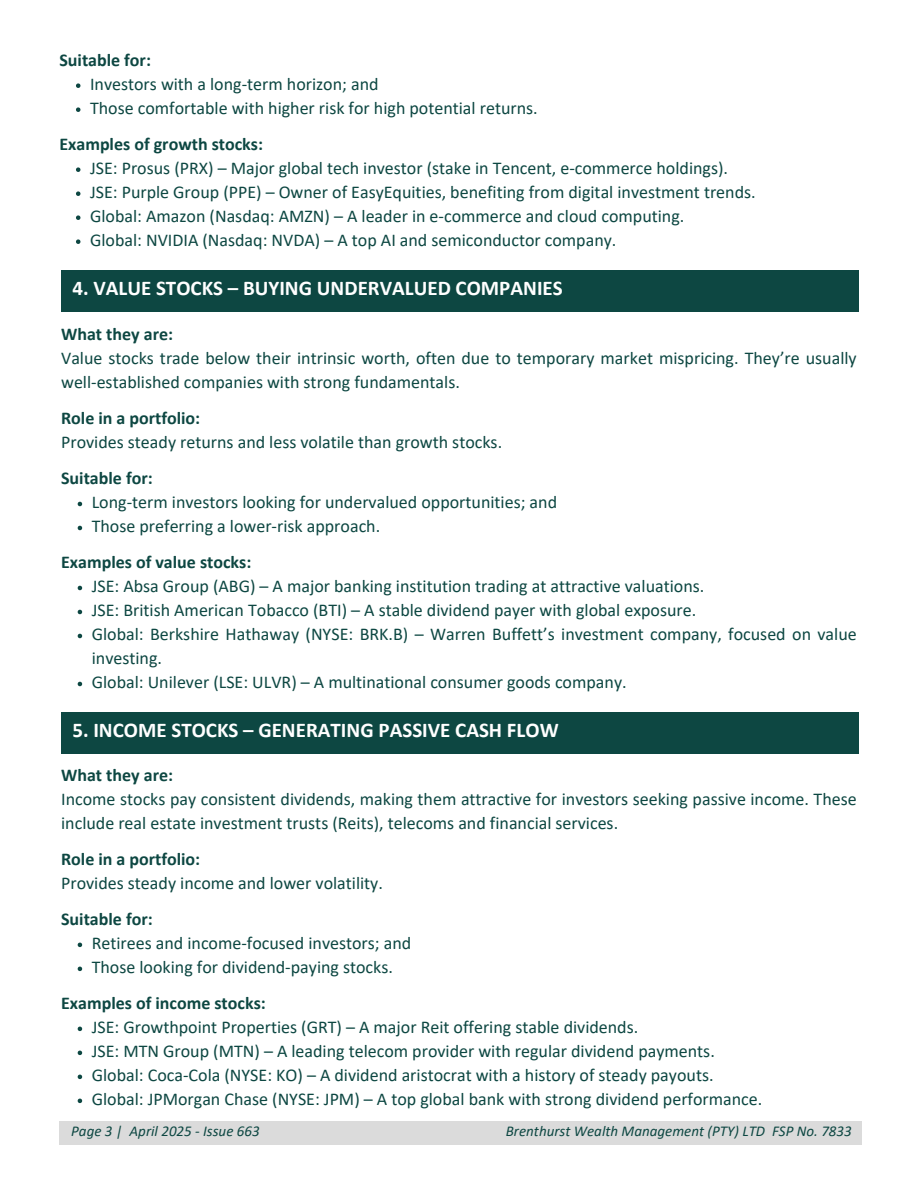
<style>
.page{position:relative;width:918px;height:1188px;background:#fff}
.page>*{position:absolute;margin:0;border:0;box-sizing:border-box;transform-origin:0 0}
.t1{font:700 21px "Calibri";color:#fff}
.t2{font:18px/24px "Calibri";color:#0d4742}
.t3{font:700 18px "Calibri";color:#0d4742}
.t4{font:italic 15px "Calibri";color:#0d4742}
.s1{font-weight:700}
</style>
<div class="page">
<div style="left:59px;top:1121px;width:803px;height:23px;background:#dbdbdb"></div>
<div style="left:61px;top:270px;width:798px;height:41px;background:#0d4742"></div>
<svg style="left:78px;top:502px;width:4px;height:4px"></svg>
<svg style="left:78px;top:526px;width:4px;height:4px"></svg>
<svg style="left:78px;top:586px;width:4px;height:4px"></svg>
<svg style="left:78px;top:610px;width:4px;height:4px"></svg>
<svg style="left:78px;top:634px;width:4px;height:4px"></svg>
<svg style="left:78px;top:682px;width:4px;height:4px"></svg>
<svg style="left:76px;top:83px;width:4px;height:5px"></svg>
<svg style="left:76px;top:107px;width:4px;height:5px"></svg>
<svg style="left:76px;top:167px;width:4px;height:5px"></svg>
<svg style="left:76px;top:191px;width:4px;height:5px"></svg>
<svg style="left:76px;top:215px;width:4px;height:5px"></svg>
<svg style="left:76px;top:239px;width:4px;height:5px"></svg>
<div style="left:61px;top:712px;width:798px;height:41px;background:#0d4742"></div>
<svg style="left:78px;top:943px;width:4px;height:4px"></svg>
<svg style="left:78px;top:967px;width:4px;height:4px"></svg>
<svg style="left:78px;top:1027px;width:4px;height:4px"></svg>
<svg style="left:78px;top:1051px;width:4px;height:4px"></svg>
<svg style="left:78px;top:1075px;width:4px;height:4px"></svg>
<svg style="left:78px;top:1099px;width:4px;height:4px"></svg>
<p class="t3" style="left:59px;top:53px;width:93px">Suitable for:</p>
<h2 class="t2" style="left:90px;top:74px;width:290px">Investors with a long-term horizon; and</h2>
<p class="t2" style="left:90px;top:98px;width:449px">Those comfortable with higher risk for high potential returns.</p>
<p class="t3" style="left:59px;top:137px;width:205px">Examples of growth stocks:</p>
<p class="t2" style="left:90px;top:158px;width:640px">JSE: Prosus (PRX) – Major global tech investor (stake in Tencent, e-commerce holdings).</p>
<p class="t2" style="left:90px;top:182px;width:667px">JSE: Purple Group (PPE) – Owner of EasyEquities, benefiting from digital investment trends.</p>
<h1 class="t2" style="left:90px;top:206px;width:596px">Global: Amazon (Nasdaq: AMZN) – A leader in e-commerce and cloud computing.</h1>
<h3 class="t2" style="left:90px;top:230px;width:528px">Global: NVIDIA (Nasdaq: NVDA) – A top AI and semiconductor company.</h3>
<p class="t1" style="left:72px;top:279px;width:492px">4. VALUE STOCKS – BUYING UNDERVALUED COMPANIES</p>
<p class="t2" style="left:61px;top:324px;width:797px"><span class="s1">What they are:<br></span>Value stocks trade below their intrinsic worth, often due to temporary market mispricing. They’re usually well-established companies with strong fundamentals.</p>
<h2 class="t2" style="left:61px;top:408px;width:443px"><span class="s1">Role in a portfolio:<br></span>Provides steady returns and less volatile than growth stocks.</h2>
<p class="t3" style="left:61px;top:471px;width:93px">Suitable for:</p>
<p class="t2" style="left:92px;top:492px;width:467px">Long-term investors looking for undervalued opportunities; and</p>
<p class="t2" style="left:92px;top:516px;width:290px">Those preferring a lower-risk approach.</p>
<p class="t3" style="left:61px;top:555px;width:192px">Examples of value stocks:</p>
<h1 class="t2" style="left:92px;top:576px;width:614px">JSE: Absa Group (ABG) – A major banking institution trading at attractive valuations.</h1>
<h3 class="t2" style="left:92px;top:600px;width:606px">JSE: British American Tobacco (BTI) – A stable dividend payer with global exposure.</h3>
<h3 class="t2" style="left:92px;top:624px;width:767px">Global: Berkshire Hathaway (NYSE: BRK.B) – Warren Buffett’s investment company, focused on value investing.</h3>
<h2 class="t2" style="left:92px;top:672px;width:536px">Global: Unilever (LSE: ULVR) – A multinational consumer goods company.</h2>
<p class="t1" style="left:72px;top:721px;width:488px">5. INCOME STOCKS – GENERATING PASSIVE CASH FLOW</p>
<h3 class="t2" style="left:61px;top:765px;width:797px"><span class="s1">What they are:<br></span>Income stocks pay consistent dividends, making them attractive for investors seeking passive income. These include real estate investment trusts (Reits), telecoms and financial services.</h3>
<h2 class="t2" style="left:61px;top:849px;width:323px"><span class="s1">Role in a portfolio:<br></span>Provides steady income and lower volatility.</h2>
<p class="t3" style="left:61px;top:912px;width:93px">Suitable for:</p>
<p class="t2" style="left:92px;top:933px;width:321px">Retirees and income-focused investors; and</p>
<h2 class="t2" style="left:92px;top:957px;width:303px">Those looking for dividend-paying stocks.</h2>
<p class="t3" style="left:61px;top:996px;width:206px">Examples of income stocks:</p>
<p class="t2" style="left:92px;top:1017px;width:548px">JSE: Growthpoint Properties (GRT) – A major Reit offering stable dividends.</p>
<p class="t2" style="left:92px;top:1041px;width:625px">JSE: MTN Group (MTN) – A leading telecom provider with regular dividend payments.</p>
<p class="t2" style="left:92px;top:1065px;width:623px">Global: Coca-Cola (NYSE: KO) – A dividend aristocrat with a history of steady payouts.</p>
<p class="t2" style="left:92px;top:1089px;width:672px">Global: JPMorgan Chase (NYSE: JPM) – A top global bank with strong dividend performance.</p>
<h2 class="t4" style="left:71px;top:1124px;width:190px">Page 3 | April 2025 - Issue 663</h2>
<p class="t4" style="left:506px;top:1124px;width:347px">Brenthurst Wealth Management (PTY) LTD FSP No. 7833</p>
</div>
